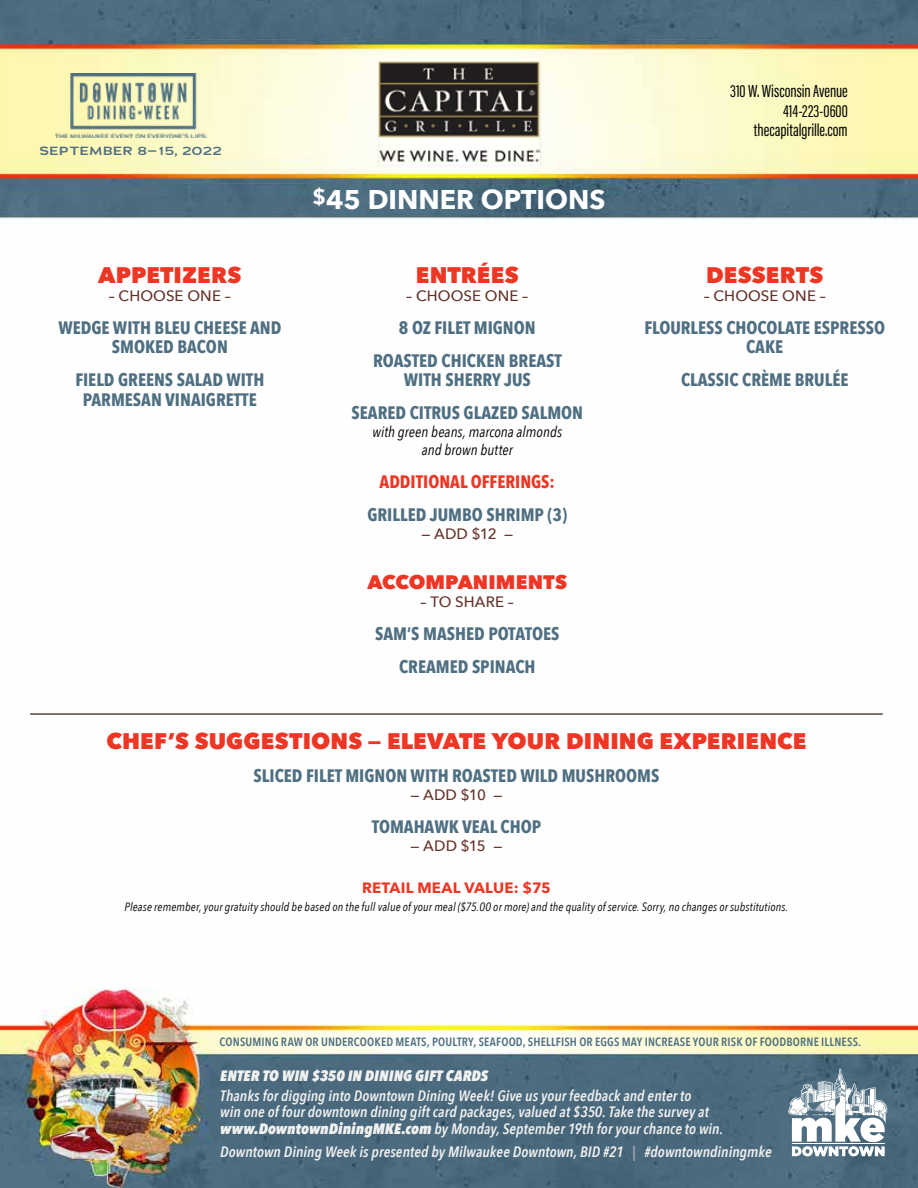
<style>
.page{position:relative;width:918px;height:1188px;background:#fff}
.page>*{position:absolute;margin:0;border:0;box-sizing:border-box;transform-origin:0 0}
.t1{font:700 27px "Avenir Next";color:#fff}
.t2{font:800 22.5px "Avenir Next";letter-spacing:.005em;color:#ee3624}
.t3{font:800 19.5px "Avenir Next";letter-spacing:.005em;color:#ee3624}
.t4{font:700 18px/19.5px "Avenir Next Condensed";color:#4f6f82;text-align:center}
.t5{font:18px/19.5px "Acumin Pro Extra Cond";color:#000;text-align:right}
.t6{font:700 18px "Avenir Next Condensed";color:#ee3624}
.t7{font:italic 600 15px/16.5px "Avenir Next Condensed";letter-spacing:.005em;color:#f1f1ef}
.t8{font:500 15px "Avenir Next";letter-spacing:.01em;color:#633329}
.t9{font:italic 15px/18px "Avenir Next Condensed";color:#000;text-align:center}
.t10{font:italic 800 15px "Avenir Next Condensed";letter-spacing:.01em;color:#f1f1ef}
.t11{font:700 15px "Avenir Next";letter-spacing:.015em;color:#ee3624}
.t12{font:italic 12px "Avenir Next Condensed";letter-spacing:.01em;color:#000}
.t13{font:600 12px "Avenir Next Condensed";letter-spacing:.015em;color:#4f6f82}
.t14{font:600 11.85px "Adrianna Extended";letter-spacing:.035em;color:#4f6f82}
.s1{font-weight:800}
.s2{color:#9ba7b4}
</style>
<div class="page">
<img style="left:0;top:0;width:918px;height:1188px">
<svg style="left:788px;top:1069px;width:99px;height:87px"></svg>
<img style="left:55px;top:73px;width:151px;height:64px">
<img style="left:286px;top:59px;width:347px;height:107px">
<hr style="left:30px;top:713px;width:853px;height:2px;background:#5b483b">
<p class="t14" style="left:39px;top:143px;width:184px">SEPTEMBER 8–15, 2022</p>
<p class="t2" style="left:98px;top:261px;width:145px">APPETIZERS</p>
<p class="t8" style="left:109px;top:283px;width:124px">– CHOOSE ONE –</p>
<p class="t4" style="left:58px;top:318px;width:224px">WEDGE WITH BLEU CHEESE AND<br>SMOKED BACON</p>
<p class="t4" style="left:75px;top:370px;width:190px">FIELD GREENS SALAD WITH<br>PARMESAN VINAIGRETTE</p>
<h1 class="t1" style="left:312px;top:176px;width:295px"><sup>$</sup>45 DINNER OPTIONS</h1>
<p class="t2" style="left:416px;top:261px;width:104px">ENTRÉES</p>
<p class="t8" style="left:406px;top:283px;width:124px">– CHOOSE ONE –</p>
<p class="t4" style="left:373px;top:311px;width:190px;line-height:33px">8 OZ FILET MIGNON<br>ROASTED CHICKEN BREAST</p>
<p class="t4" style="left:352px;top:363px;width:233px;line-height:33px">WITH SHERRY JUS<br>SEARED CITRUS GLAZED SALMON</p>
<p class="t9" style="left:373px;top:423px;width:191px">with green beans, marcona almonds and brown butter</p>
<p class="t6" style="left:380px;top:471px;width:177px">ADDITIONAL OFFERINGS:</p>
<p class="t4" style="left:367px;top:505px;width:201px">GRILLED JUMBO SHRIMP (3)</p>
<p class="t8" style="left:421px;top:521px;width:93px">— ADD $12 —</p>
<p class="t3" style="left:368px;top:570px;width:201px">ACCOMPANIMENTS</p>
<p class="t8" style="left:421px;top:589px;width:95px">– TO SHARE –</p>
<p class="t4" style="left:375px;top:617px;width:186px;line-height:33px">SAM’S MASHED POTATOES<br>CREAMED SPINACH</p>
<p class="t5" style="left:730px;top:81px;width:119px">310 W. Wisconsin Avenue<br>414-223-0600 thecapitalgrille.com</p>
<p class="t2" style="left:706px;top:261px;width:119px">DESSERTS</p>
<p class="t8" style="left:704px;top:283px;width:124px">– CHOOSE ONE –</p>
<p class="t4" style="left:645px;top:318px;width:242px">FLOURLESS CHOCOLATE ESPRESSO<br>CAKE</p>
<p class="t4" style="left:681px;top:370px;width:169px">CLASSIC CRÈME BRULÉE</p>
<p class="t2" style="left:106px;top:727px;width:702px">CHEF’S SUGGESTIONS — ELEVATE YOUR DINING EXPERIENCE</p>
<p class="t4" style="left:254px;top:765px;width:407px">SLICED FILET MIGNON WITH ROASTED WILD MUSHROOMS</p>
<p class="t8" style="left:410px;top:782px;width:93px">— ADD $10 —</p>
<p class="t4" style="left:372px;top:816px;width:171px">TOMAHAWK VEAL CHOP</p>
<p class="t8" style="left:411px;top:833px;width:93px">— ADD $15 —</p>
<p class="t11" style="left:362px;top:875px;width:190px">RETAIL MEAL VALUE: $75</p>
<p class="t12" style="left:125px;top:900px;width:665px">Please remember, your gratuity should be based on the full value of your meal ($75.00 or more) and the quality of service. Sorry, no changes or substitutions.</p>
<p class="t13" style="left:220px;top:1032px;width:643px">CONSUMING RAW OR UNDERCOOKED MEATS, POULTRY, SEAFOOD, SHELLFISH OR EGGS MAY INCREASE YOUR RISK OF FOODBORNE ILLNESS.</p>
<p class="t10" style="left:220px;top:1066px;width:269px">ENTER TO WIN $350 IN DINING GIFT CARDS</p>
<p class="t7" style="left:220px;top:1087px;width:504px">Thanks for digging into Downtown Dining Week! Give us your feedback and enter to<br>win one of four downtown dining gift card packages, valued at $350. Take the survey at <span class="s1">www.DowntownDiningMKE.com</span> by Monday, September 19th for your chance to win.</p>
<p class="t7" style="left:220px;top:1143px;width:553px">Downtown Dining Week is presented by Milwaukee Downtown, BID #21 <span class="s2">|</span> #downtowndiningmke</p>
</div>
